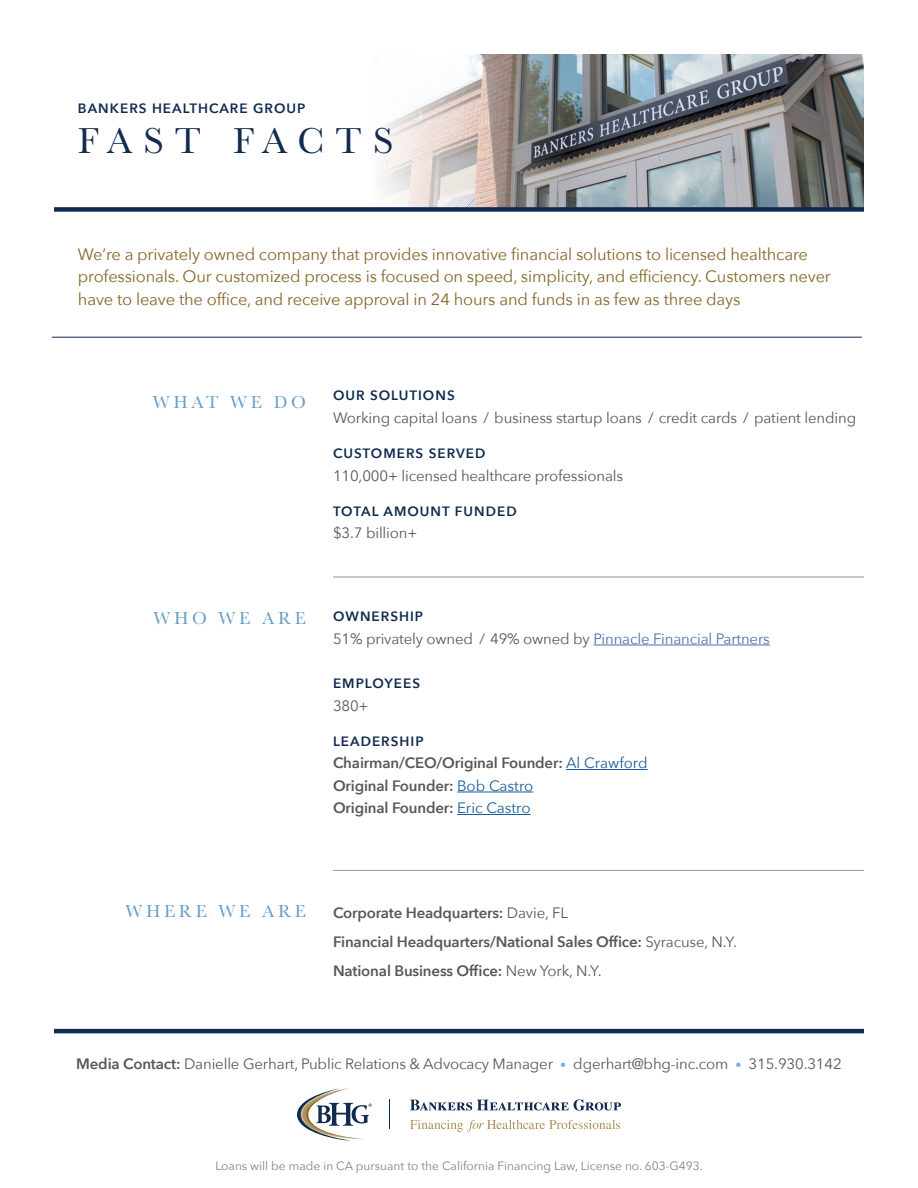
<style>
.page{position:relative;width:918px;height:1188px;background:#fff}
.page>*{position:absolute;margin:0;border:0;box-sizing:border-box;transform-origin:0 0}
.t1{font:37.5px "Baskerville";letter-spacing:.3em;color:#102b4f}
.t2{font:18px "Baskerville";letter-spacing:.2em;color:#649dc8}
.t3{font:16.5px/22.5px "Avenir Next";letter-spacing:-.01em;color:#856628}
.t4{font:15px "Avenir Next";letter-spacing:-.01em;color:#57585a}
.t5{font:600 15px "Avenir Next";letter-spacing:-.01em;color:#57585a}
.t6{font:600 13.5px "Avenir Next";letter-spacing:.075em;color:#102b4f}
.t7{font:12px "Avenir Next";color:#808285}
.s1{color:#4d72ac}
.s2{font-weight:400;color:#175d9e}
.s3{font-weight:400}
.s4{font-weight:600}
.s5{font-size:12px;color:#80acd1}
</style>
<div class="page">
<img style="left:378px;top:54px;width:486px;height:153px">
<hr style="left:54px;top:1029px;width:810px;height:4px;background:#102b4f">
<svg style="left:297px;top:1088px;width:75px;height:53px"></svg>
<svg style="left:410px;top:1099px;width:211px;height:12px"></svg>
<svg style="left:410px;top:1120px;width:210px;height:12px"></svg>
<div style="left:54px;top:207px;width:810px;height:5px;background:#102b4f"></div>
<hr style="left:593px;top:645px;width:177px;height:1px;background:#4d72ac">
<hr style="left:566px;top:769px;width:82px;height:1px;background:#175d9e">
<hr style="left:457px;top:792px;width:76px;height:1px;background:#175d9e">
<hr style="left:457px;top:814px;width:74px;height:1px;background:#175d9e">
<hr style="left:333px;top:577px;width:531px;height:1px;background:#939598">
<hr style="left:333px;top:870px;width:531px;height:1px;background:#939598">
<hr style="left:52px;top:337px;width:810px;height:1px;background:#102b4f">
<p class="t6" style="left:78px;top:97px;width:229px">BANKERS HEALTHCARE GROUP</p>
<p class="t1" style="left:78px;top:117px;width:317px">FAST FACTS</p>
<p class="t3" style="left:78px;top:242px;width:754px">We’re a privately owned company that provides innovative financial solutions to licensed healthcare professionals. Our customized process is focused on speed, simplicity, and efficiency. Customers never have to leave the office, and receive approval in 24 hours and funds in as few as three days</p>
<p class="t2" style="left:153px;top:390px;width:155px">WHAT WE DO</p>
<p class="t6" style="left:333px;top:384px;width:123px">OUR SOLUTIONS</p>
<p class="t4" style="left:333px;top:405px;width:525px">Working capital loans / business startup loans / credit cards / patient lending</p>
<p class="t6" style="left:333px;top:442px;width:154px">CUSTOMERS SERVED</p>
<p class="t4" style="left:333px;top:463px;width:292px">110,000+ licensed healthcare professionals</p>
<p class="t6" style="left:333px;top:500px;width:185px">TOTAL AMOUNT FUNDED</p>
<p class="t4" style="left:333px;top:521px;width:86px">$3.7 billion+</p>
<p class="t2" style="left:153px;top:607px;width:154px">WHO WE ARE</p>
<p class="t6" style="left:333px;top:605px;width:92px">OWNERSHIP</p>
<p class="t4" style="left:333px;top:626px;width:438px">51% privately owned / 49% owned by <span class="s1">Pinnacle Financial Partners</span></p>
<p class="t6" style="left:333px;top:672px;width:89px">EMPLOYEES</p>
<p class="t4" style="left:333px;top:693px;width:37px">380+</p>
<p class="t6" style="left:333px;top:730px;width:92px">LEADERSHIP</p>
<p class="t5" style="left:333px;top:750px;width:316px">Chairman/CEO/Original Founder: <span class="s2">Al Crawford</span></p>
<p class="t5" style="left:333px;top:773px;width:202px">Original Founder: <span class="s2">Bob Castro</span></p>
<p class="t5" style="left:333px;top:795px;width:199px">Original Founder: <span class="s2">Eric Castro</span></p>
<p class="t2" style="left:125px;top:900px;width:182px">WHERE WE ARE</p>
<p class="t5" style="left:333px;top:900px;width:237px">Corporate Headquarters: <span class="s3">Davie, FL</span></p>
<p class="t5" style="left:333px;top:929px;width:406px">Financial Headquarters/National Sales Office: <span class="s3">Syracuse, N.Y.</span></p>
<p class="t5" style="left:333px;top:958px;width:270px">National Business Office: <span class="s3">New York, N.Y.</span></p>
<p class="t4" style="left:76px;top:1051px;width:767px"><span class="s4">Media Contact:</span> Danielle Gerhart, Public Relations &amp; Advocacy Manager <span class="s5">•</span> dgerhart@bhg-inc.com <span class="s5">•</span> 315.930.3142</p>
<p class="t7" style="left:215px;top:1155px;width:489px">Loans will be made in CA pursuant to the California Financing Law, License no. 603-G493.</p>
</div>
